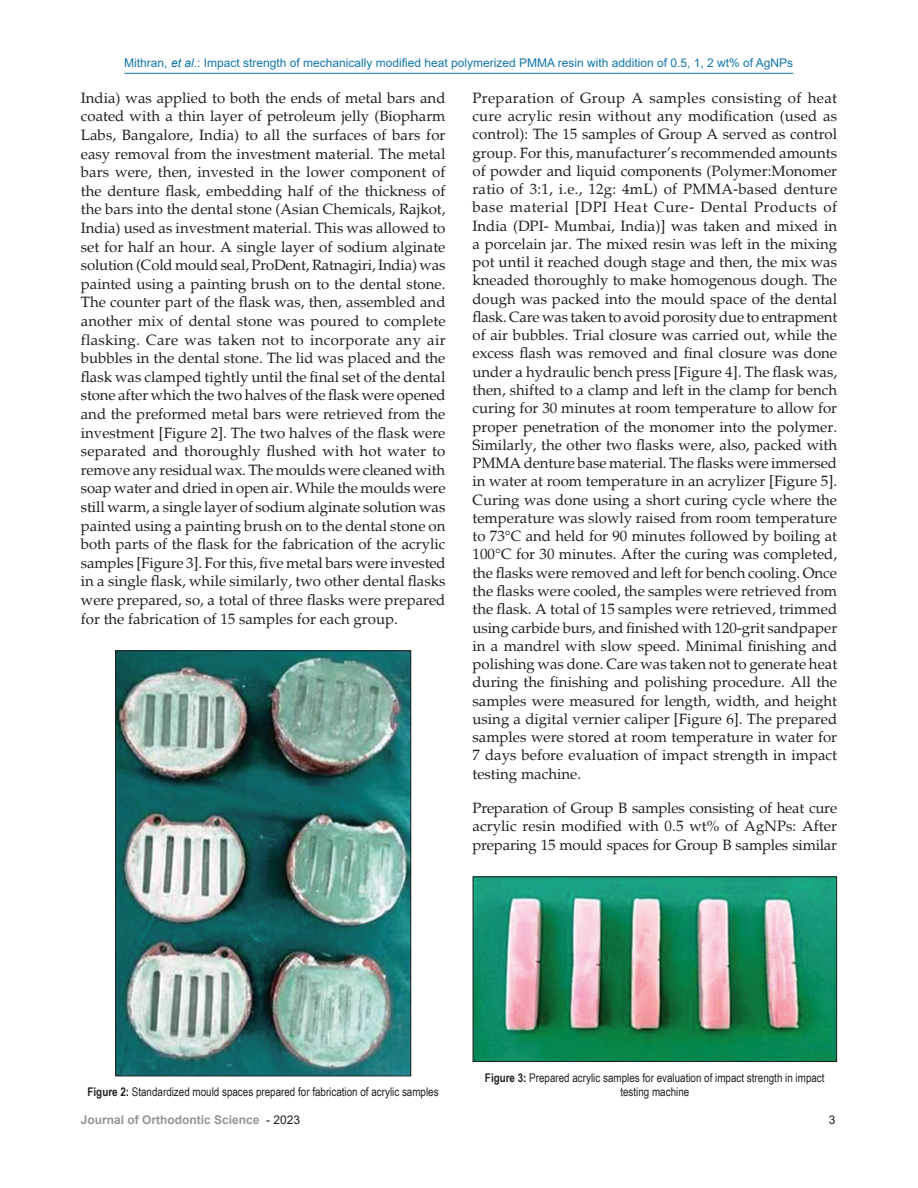
<style>
.page{position:relative;width:918px;height:1188px;background:#fff}
.page>*{position:absolute;margin:0;border:0;box-sizing:border-box;transform-origin:0 0}
.TX{font:15px/18.3px "Palatino";color:#231f20;text-align:justify}
.FGC{font:12px/14.4px "Arial Narrow";color:#231f20;text-align:center}
.t1{font:12px "Arial";color:#1476ab}
.t2{font:700 12px "Arial";color:#939598}
.t3{font:12px "Arial";color:#231f20}
.s1{font-style:italic}
.s2{font-weight:700}
.s3{font-weight:400;color:#231f20}
</style>
<div class="page">
<hr style="left:124px;top:73px;width:669px;height:1px;background:#1476ab">
<img style="left:117px;top:653px;width:292px;height:421px">
<div style="left:115px;top:651px;width:296px;height:425px;border:1px solid #231f20"></div>
<img style="left:475px;top:879px;width:360px;height:181px">
<div style="left:473px;top:877px;width:364px;height:185px;border:1px solid #231f20"></div>
<p class="t1" style="left:124px;top:55px;width:670px">Mithran, <span class="s1">et al</span>.: Impact strength of mechanically modified heat polymerized PMMA resin with addition of 0.5, 1, 2 wt% of AgNPs</p>
<p class="TX" style="left:81px;top:89px;width:366px">India) was applied to both the ends of metal bars and coated with a thin layer of petroleum jelly (Biopharm Labs, Bangalore, India) to all the surfaces of bars for easy removal from the investment material. The metal bars were, then, invested in the lower component of the denture flask, embedding half of the thickness of the bars into the dental stone (Asian Chemicals, Rajkot, India) used as investment material. This was allowed to set for half an hour. A single layer of sodium alginate solution (Cold mould seal, ProDent, Ratnagiri, India) was painted using a painting brush on to the dental stone.<br>The counter part of the flask was, then, assembled and another mix of dental stone was poured to complete flasking. Care was taken not to incorporate any air bubbles in the dental stone. The lid was placed and the flask was clamped tightly until the final set of the dental stone after which the two halves of the flask were opened and the preformed metal bars were retrieved from the investment [Figure 2]. The two halves of the flask were separated and thoroughly flushed with hot water to remove any residual wax. The moulds were cleaned with soap water and dried in open air. While the moulds were still warm, a single layer of sodium alginate solution was painted using a painting brush on to the dental stone on both parts of the flask for the fabrication of the acrylic samples [Figure 3]. For this, five metal bars were invested in a single flask, while similarly, two other dental flasks were prepared, so, a total of three flasks were prepared for the fabrication of 15 samples for each group.</p>
<p class="TX" style="left:472px;top:89px;width:366px">Preparation of Group A samples consisting of heat cure acrylic resin without any modification (used as control): The 15 samples of Group A served as control group. For this, manufacturer’s recommended amounts of powder and liquid components (Polymer:Monomer ratio of 3:1, i.e., 12g: 4mL) of PMMA‑based denture base material [DPI Heat Cure‑ Dental Products of India (DPI‑ Mumbai, India)] was taken and mixed in a porcelain jar. The mixed resin was left in the mixing pot until it reached dough stage and then, the mix was kneaded thoroughly to make homogenous dough. The dough was packed into the mould space of the dental flask. Care was taken to avoid porosity due to entrapment of air bubbles. Trial closure was carried out, while the excess flash was removed and final closure was done under a hydraulic bench press [Figure 4]. The flask was, then, shifted to a clamp and left in the clamp for bench curing for 30 minutes at room temperature to allow for proper penetration of the monomer into the polymer.<br>Similarly, the other two flasks were, also, packed with PMMA denture base material. The flasks were immersed in water at room temperature in an acrylizer [Figure 5].<br>Curing was done using a short curing cycle where the temperature was slowly raised from room temperature to 73°C and held for 90 minutes followed by boiling at 100°C for 30 minutes. After the curing was completed, the flasks were removed and left for bench cooling. Once the flasks were cooled, the samples were retrieved from the flask. A total of 15 samples were retrieved, trimmed using carbide burs, and finished with 120‑grit sandpaper in a mandrel with slow speed. Minimal finishing and polishing was done. Care was taken not to generate heat during the finishing and polishing procedure. All the samples were measured for length, width, and height using a digital vernier caliper [Figure 6]. The prepared samples were stored at room temperature in water for 7 days before evaluation of impact strength in impact testing machine.</p>
<p class="TX" style="left:472px;top:799px;width:366px">Preparation of Group B samples consisting of heat cure acrylic resin modified with 0.5 wt% of AgNPs: After preparing 15 mould spaces for Group B samples similar</p>
<p class="FGC" style="left:88px;top:1084px;width:353px"><span class="s2">Figure 2:</span> Standardized mould spaces prepared for fabrication of acrylic samples</p>
<p class="FGC" style="left:485px;top:1070px;width:341px"><span class="s2">Figure 3:</span> Prepared acrylic samples for evaluation of impact strength in impact testing machine</p>
<p class="t2" style="left:81px;top:1111px;width:221px">Journal of Orthodontic Science <span class="s3">- 2023</span></p>
<p class="t3" style="left:829px;top:1111px;width:8px">3</p>
</div>
